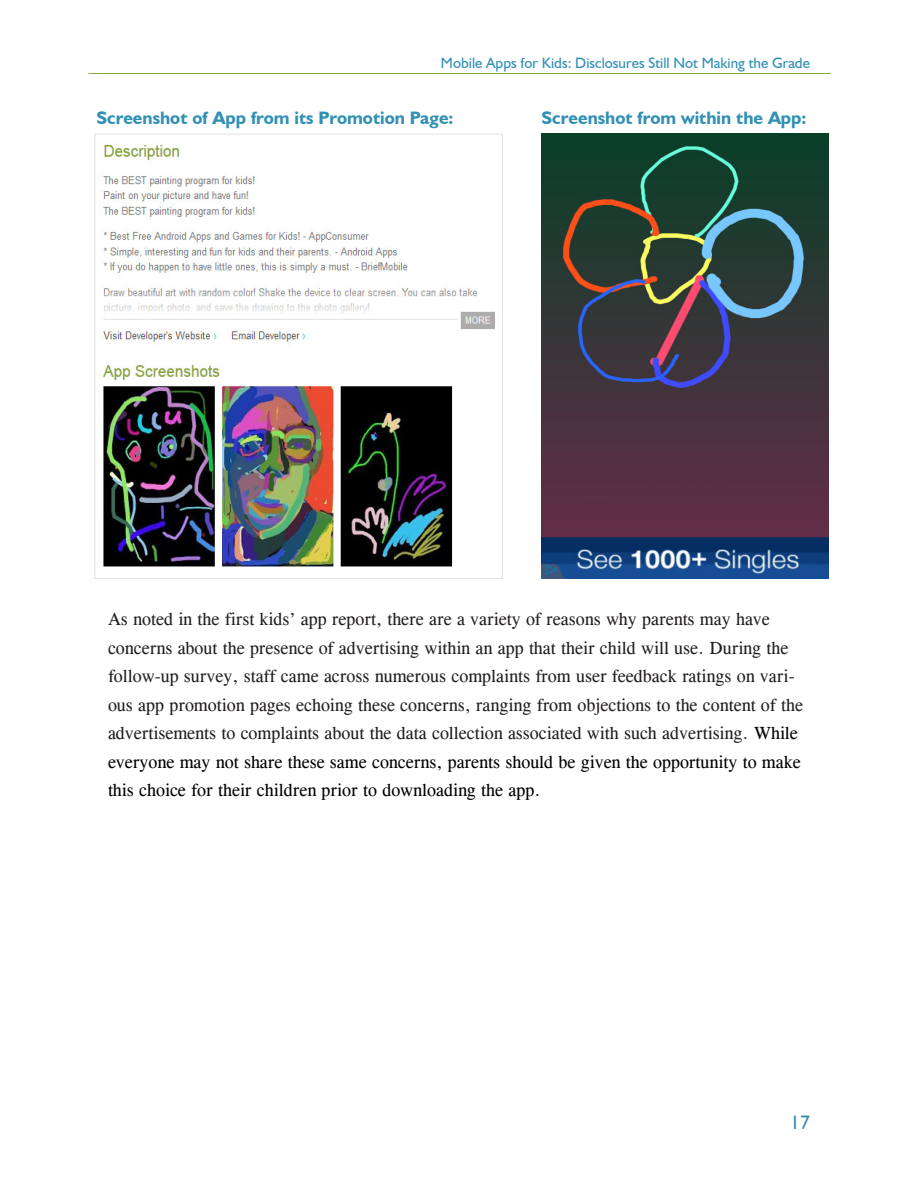
<style>
.page{position:relative;width:918px;height:1188px;background:#fff}
.page>*{position:absolute;margin:0;border:0;box-sizing:border-box;transform-origin:0 0}
.t1{font:19.5px "Humanist 521 BT";color:#3290b5}
.t2{font:18px/28.5px "CG Times";color:#231f20}
.t3{font:700 18px "Humanist 521 BT";color:#3290b5}
.t4{font:15px "Humanist 521 BT";color:#3290b5}
.s1{color:#000}
</style>
<div class="page">
<hr style="left:88px;top:73px;width:743px;height:1px;background:#86aa40">
<img style="left:542px;top:134px;width:287px;height:445px">
<img style="left:102px;top:144px;width:393px;height:423px">
<p class="t4" style="left:441px;top:54px;width:371px">Mobile Apps for Kids: Disclosures Still Not Making the Grade</p>
<p class="t3" style="left:96px;top:106px;width:359px">Screenshot of App from its Promotion Page:</p>
<p class="t3" style="left:542px;top:106px;width:266px">Screenshot from within the App:</p>
<p class="t2" style="left:108px;top:605px;width:697px">As noted in the first kids’ app report, there are a variety of reasons why parents may have concerns about the presence of advertising within an app that their child will use. During the follow-up survey, staff came across numerous complaints from user feedback ratings on vari&shy;ous app promotion pages echoing these concerns, ranging from objections to the content of the advertisements to complaints about the data collection associated with such advertising. <span class="s1">While everyone may not share these same concerns, parents should be given the opportunity to make this choice for their children prior to downloading the app.</span></p>
<p class="t1" style="left:790px;top:1111px;width:21px">17</p>
</div>
